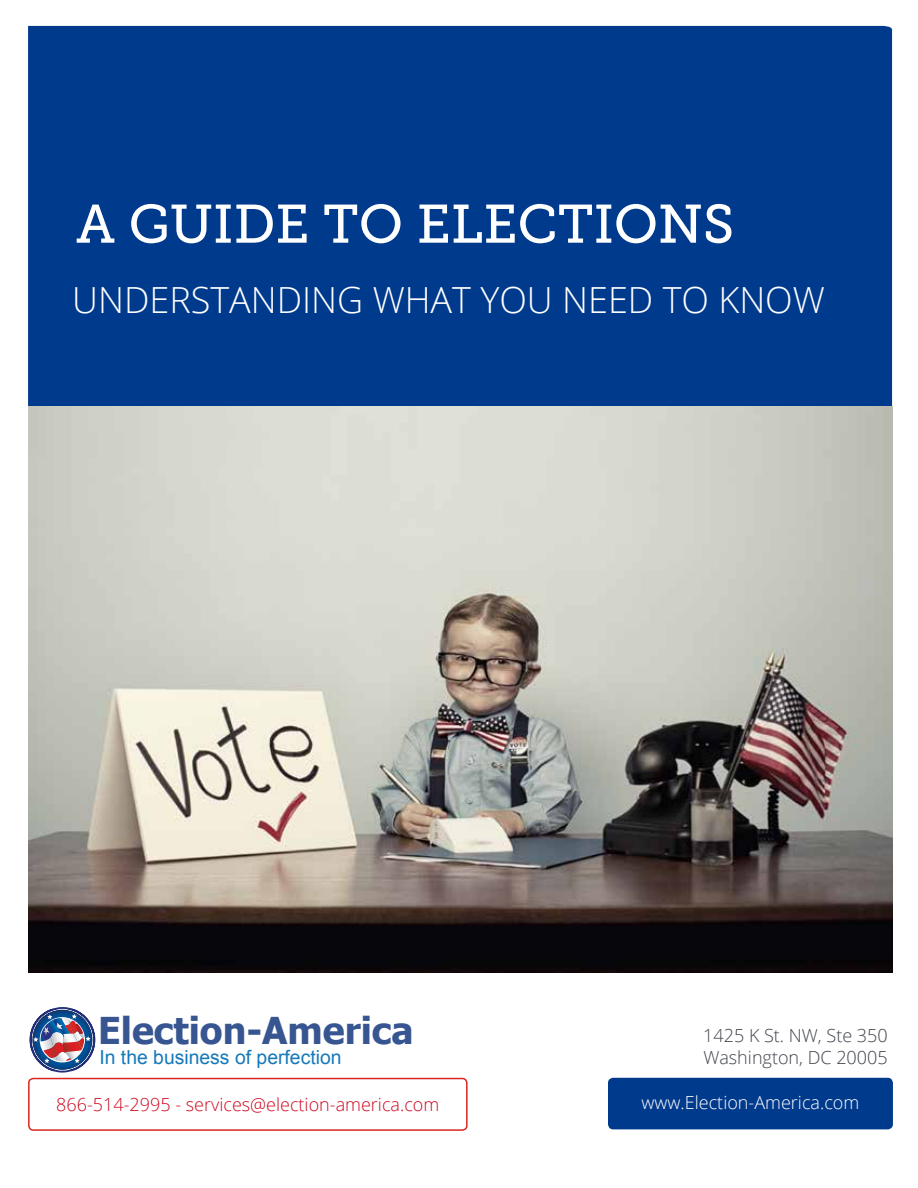
<style>
.page{position:relative;width:918px;height:1188px;background:#fff}
.page>*{position:absolute;margin:0;border:0;box-sizing:border-box;transform-origin:0 0}
.t1{font:54px "Museo Slab 500";color:#fff}
.t2{font:700 36.9px "Tahoma";color:#375591}
.t3{font:300 36px "Open Sans";color:#fff}
.t4{font:19.35px "Arial";color:#1679ba}
.t5{font:300 18px "Open Sans";color:#cd071e}
.t6{font:300 18px/21.6px "Open Sans";color:#41444e}
.t7{font:300 18px "Open Sans";color:#fff}
</style>
<div class="page">
<div style="left:28px;top:26px;width:864px;height:381px;background:#003a8d"></div>
<img style="left:28px;top:407px;width:864px;height:566px">
<div style="left:609px;top:1079px;width:283px;height:50px;background:#003a8d;border-radius:4px"></div>
<div style="left:608px;top:1078px;width:285px;height:51px;border:2px solid #003a8d;border-radius:4px"></div>
<div style="left:28px;top:1078px;width:440px;height:53px;border:2px solid #d82720;border-radius:4px"></div>
<img style="left:30px;top:1007px;width:65px;height:66px">
<h1 class="t1" style="left:76px;top:194px;width:660px">A GUIDE TO ELECTIONS</h1>
<h3 class="t3" style="left:72px;top:275px;width:754px">UNDERSTANdING WHAT YOU NEED TO KNOW</h3>
<h2 class="t2" style="left:98px;top:1005px;width:317px">Election-America</h2>
<p class="t4" style="left:99px;top:1044px;width:244px">In the business of perfection</p>
<p class="t6" style="left:703px;top:1024px;width:186px">1425 K St. NW, Ste 350<br>Washington, DC 20005</p>
<p class="t5" style="left:56px;top:1092px;width:385px">866-514-2995 - services@election-america.com</p>
<p class="t7" style="left:642px;top:1090px;width:219px">www.Election-America.com</p>
</div>
